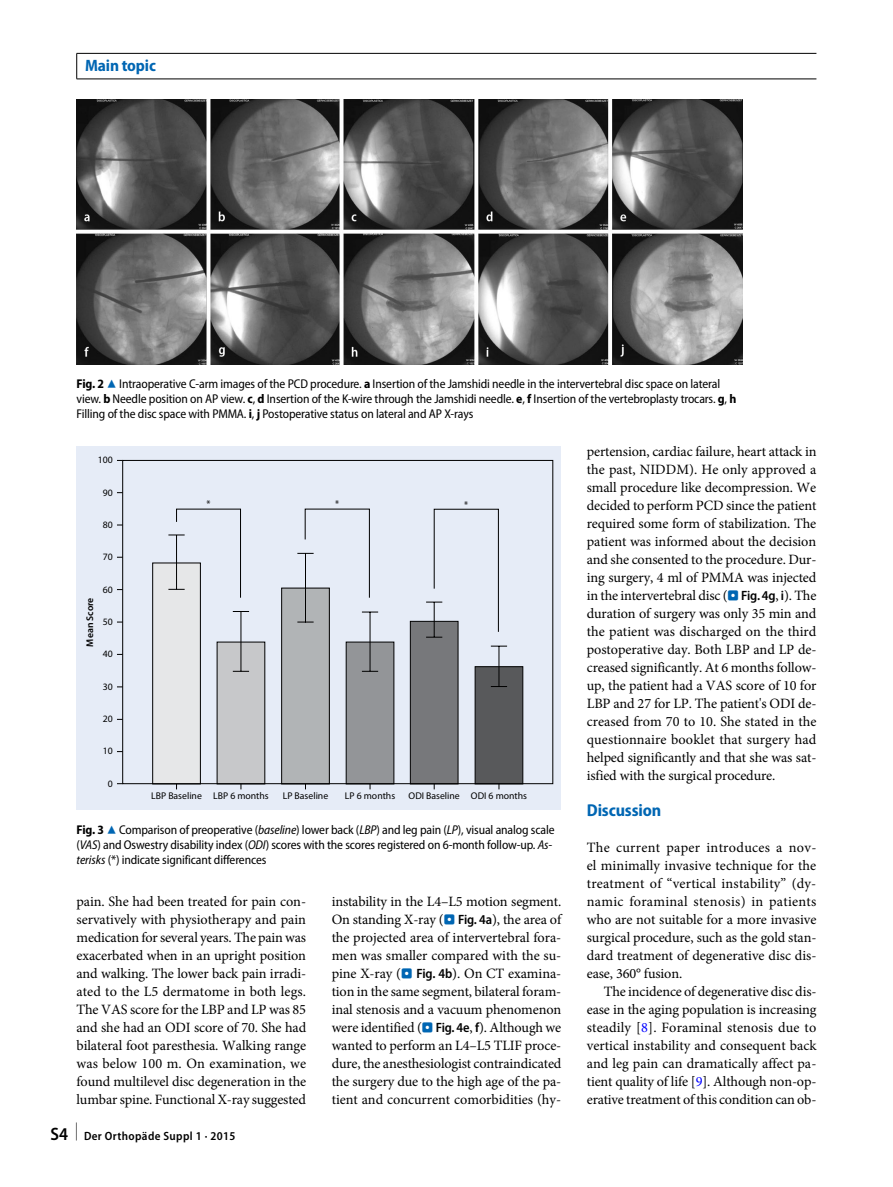
<style>
.page{position:relative;width:893px;height:1187px;background:#fff}
.page>*{position:absolute;margin:0;border:0;box-sizing:border-box;transform-origin:0 0}
.t1{font:700 semi-condensed 17.25px "Myriad Pro";letter-spacing:-.01em;color:#0066b3}
.t2{font:700 semi-condensed 16.5px "Myriad Pro";letter-spacing:-.005em;color:#0066b3}
.t3{font:14.25px/18px "Minion Pro";letter-spacing:-.01em;color:#000;text-align:justify}
.t4{font:semi-condensed 12.75px/15px "Myriad Pro";letter-spacing:-.01em;color:#000}
.t5{font:600 semi-condensed 12px "Myriad Pro";letter-spacing:.03em;color:#000}
.t6{font:9.75px "Myriad Pro";color:#000}
.t7{font:600 9.75px "Myriad Pro";color:#000}
.s1{font-weight:700}
.s2{font-family:"Blik Buttons";font-stretch:normal;font-size:13.5px;color:#0066b3}
.s3{font-style:italic}
.s4{font-family:"Blik Buttons";font-size:13.5px;color:#0066b3}
.s5{font-family:"Myriad Pro";font-weight:600;font-stretch:semi-condensed;font-size:13.5px}
.s6{font-size:18px}
.s7{color:#00f}
</style>
<div class="page">
<div style="left:77px;top:446px;width:484px;height:364px;background:#e6ecf7"></div>
<div style="left:152px;top:562px;width:49px;height:222px;background:#e6e7e8;border:1px solid #000"></div>
<div style="left:475px;top:666px;width:48px;height:118px;background:#58595b;border:1px solid #000"></div>
<svg style="left:168px;top:508px;width:340px;height:274px"></svg>
<div style="left:122px;top:460px;width:431px;height:324px;border:1px solid #000"></div>
<img style="left:77px;top:100px;width:666px;height:265px">
<hr style="left:77px;top:53px;width:739px;height:1px;background:#000">
<svg style="left:76px;top:54px;width:1px;height:25px"></svg>
<hr style="left:77px;top:79px;width:739px;height:1px;background:#000">
<p class="t2" style="left:85px;top:56px;width:72px">Main topic</p>
<p class="t4" style="left:77px;top:377px;width:661px"><span class="s1">Fig. 2</span> <span class="s2">8</span> Intraoperative C-arm images of the PCD procedure. <span class="s1">a</span> Insertion of the Jamshidi needle in the intervertebral disc space on lateral view. <span class="s1">b</span> Needle position on AP view. <span class="s1">c</span>, <span class="s1">d</span> Insertion of the K-wire through the Jamshidi needle. <span class="s1">e</span>, <span class="s1">f</span> Insertion of the vertebroplasty trocars. <span class="s1">g</span>, <span class="s1">h<br></span>Filling of the disc space with PMMA. <span class="s1">i</span>, <span class="s1">j</span> Postoperative status on lateral and AP X-rays</p>
<p class="t6" style="left:98px;top:454px;width:17px">100</p>
<p class="t7" style="left:84px;top:646px;width:51px;rotate:-90deg">Mean Score</p>
<p class="t6" style="left:103px;top:486px;width:12px">90</p>
<p class="t6" style="left:103px;top:518px;width:12px">80</p>
<p class="t6" style="left:103px;top:551px;width:12px">70</p>
<p class="t6" style="left:103px;top:583px;width:12px">60</p>
<p class="t6" style="left:103px;top:615px;width:12px">50</p>
<p class="t6" style="left:103px;top:648px;width:12px">40</p>
<p class="t6" style="left:103px;top:680px;width:12px">30</p>
<p class="t6" style="left:103px;top:712px;width:12px">20</p>
<p class="t6" style="left:103px;top:745px;width:12px">10</p>
<p class="t6" style="left:108px;top:777px;width:7px">0</p>
<p class="t6" style="left:206px;top:497px;width:6px">*</p>
<p class="t6" style="left:335px;top:497px;width:6px">*</p>
<p class="t6" style="left:464px;top:498px;width:6px">*</p>
<p class="t6" style="left:213px;top:789px;width:57px">LBP 6 months</p>
<p class="t6" style="left:283px;top:789px;width:47px">LP Baseline</p>
<p class="t6" style="left:345px;top:789px;width:52px">LP 6 months</p>
<p class="t6" style="left:409px;top:789px;width:120px">ODI Baseline ODI 6 months</p>
<p class="t4" style="left:77px;top:822px;width:479px"><span class="s1">Fig. 3</span> <span class="s2">8</span> Comparison of preoperative (<span class="s3">baseline</span>) lower back (<span class="s3">LBP</span>) and leg pain (<span class="s3">LP</span>), visual analog scale (<span class="s3">VAS</span>) and Oswestry disability index (<span class="s3">ODI</span>) scores with the scores registered on 6-month follow-up. <span class="s3">As&shy;terisks</span> (*) indicate significant differences</p>
<p class="t6" style="left:151px;top:789px;width:52px">LBP Baseline</p>
<p class="t3" style="left:77px;top:892px;width:231px">pain. She had been treated for pain con&shy;servatively with physiotherapy and pain medication for several years. The pain was exacerbated when in an upright position and walking. The lower back pain irradi&shy;ated to the L5 dermatome in both legs.<br>The VAS score for the LBP and LP was 85 and she had an ODI score of 70. She had bilateral foot paresthesia. Walking range was below 100 m. On examination, we found multilevel disc degeneration in the lumbar spine. Functional X-ray suggested</p>
<p class="t3" style="left:332px;top:892px;width:231px">instability in the L4–L5 motion segment.<br>On standing X-ray (<span class="s4">.</span> <span class="s5">Fig. 4a</span>), the area of the projected area of intervertebral fora&shy;men was smaller compared with the su&shy;pine X-ray (<span class="s4">.</span> <span class="s5">Fig. 4b</span>). On CT examina&shy;tion in the same segment, bilateral foram&shy;inal stenosis and a vacuum phenomenon were identified (<span class="s4">.</span> <span class="s5">Fig. 4e</span>, <span class="s5">f</span>). Although we wanted to perform an L4–L5 TLIF proce&shy;dure, the anesthesiologist contraindicated the surgery due to the high age of the pa&shy;tient and concurrent comorbidities (hy-</p>
<p class="t5" style="left:50px;top:1129px;width:187px"><span class="s6">S4 </span><sup>|</sup> Der Orthopäde Suppl 1 · 2015</p>
<p class="t3" style="left:587px;top:442px;width:231px">pertension, cardiac failure, heart attack in the past, NIDDM). He only approved a small procedure like decompression. We decided to perform PCD since the patient required some form of stabilization. The patient was informed about the decision and she consented to the procedure. Dur&shy;ing surgery, 4 ml of PMMA was injected in the intervertebral disc (<span class="s4">.</span> <span class="s5">Fig. 4g</span>, <span class="s5">i</span>). The duration of surgery was only 35 min and the patient was discharged on the third postoperative day. Both LBP and LP de&shy;creased significantly. At 6 months follow&shy;up, the patient had a VAS score of 10 for LBP and 27 for LP. The patient's ODI de&shy;creased from 70 to 10. She stated in the questionnaire booklet that surgery had helped significantly and that she was sat&shy;isfied with the surgical procedure.</p>
<p class="t1" style="left:587px;top:800px;width:76px">Discussion</p>
<p class="t3" style="left:587px;top:838px;width:231px">The current paper introduces a nov&shy;el minimally invasive technique for the treatment of “vertical instability” (dy&shy;namic foraminal stenosis) in patients who are not suitable for a more invasive surgical procedure, such as the gold stan&shy;dard treatment of degenerative disc dis&shy;ease, 360° fusion.</p>
<p class="t3" style="left:587px;top:982px;width:231px;text-indent:17px">The incidence of degenerative disc dis&shy;ease in the aging population is increasing steadily [<span class="s7">8</span>]. Foraminal stenosis due to vertical instability and consequent back and leg pain can dramatically affect pa&shy;tient quality of life [<span class="s7">9</span>]. Although non-op&shy;erative treatment of this condition can ob-</p>
</div>
